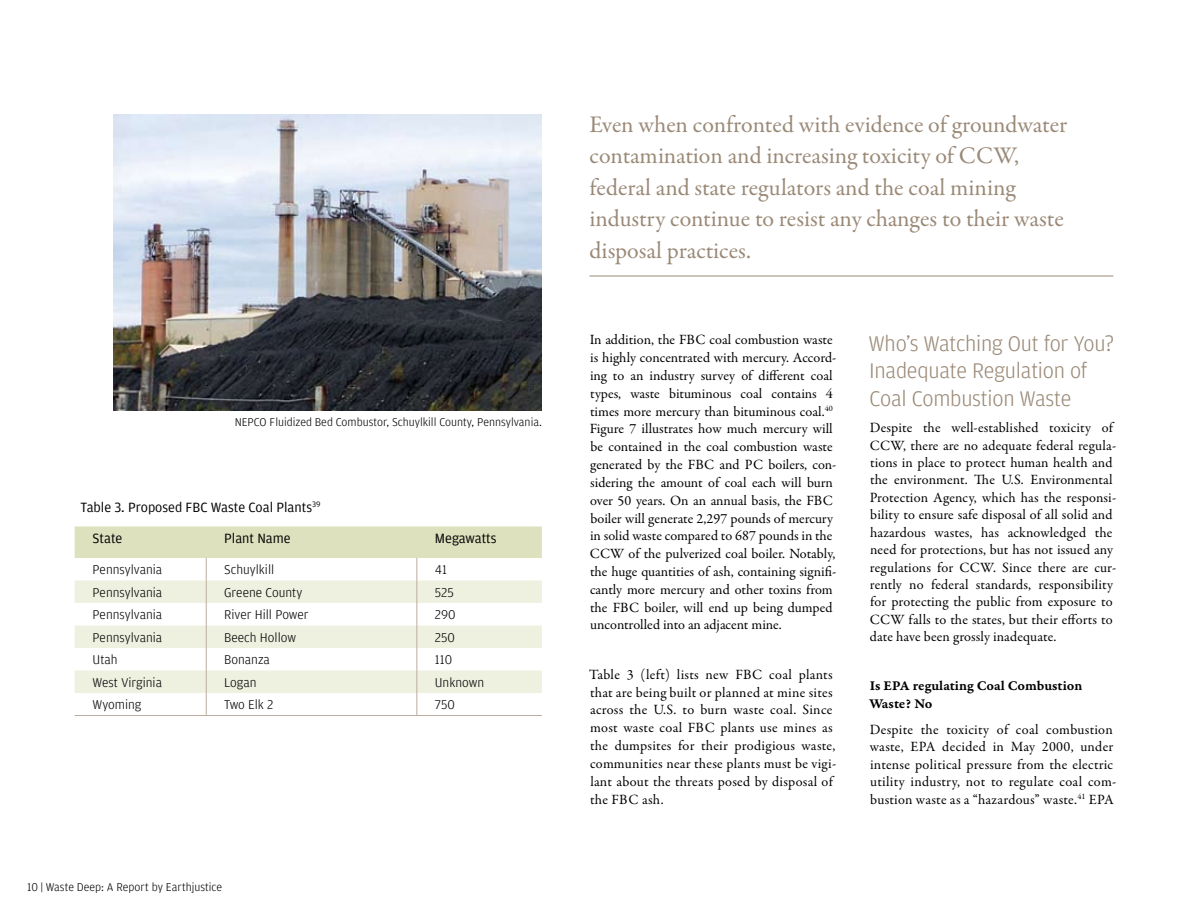
<style>
.page{position:relative;width:1188px;height:918px;background:#fff}
.page>*{position:absolute;margin:0;border:0;box-sizing:border-box;transform-origin:0 0}
.t1{font:24px/31.5px "Garamond Premr Pro";letter-spacing:-.005em;color:#9a8977}
.t2{font:300 22.5px/27.3px "Amplitude";letter-spacing:-.01em;color:#9a8977}
.t3{font:14.25px/17.9px "Garamond Premr Pro";letter-spacing:.005em;color:#000}
.t4{font:14.25px "Amplitude";color:#000}
.t5{font:14.25px/17.4px "Garamond Premr Pro Smbd Capt";color:#000}
.t6{font:300 13.5px "Amplitude";color:#000}
.t7{font:300 12px "Amplitude";color:#000}
</style>
<div class="page">
<img style="left:113px;top:114px;width:429px;height:297px">
<hr style="left:590px;top:276px;width:523px;height:1px;background:#9a8977">
<hr style="left:206px;top:715px;width:211px;height:1px;background:#bbac9d">
<hr style="left:75px;top:715px;width:131px;height:1px;background:#bbac9d">
<svg style="left:75px;top:526px;width:467px;height:189px"></svg>
<hr style="left:417px;top:715px;width:125px;height:1px;background:#bbac9d">
<p class="t7" style="left:235px;top:416px;width:309px">NEPCO Fluidized Bed Combustor, Schuylkill County, Pennsylvania.</p>
<p class="t4" style="left:81px;top:499px;width:241px">Table 3. Proposed FBC Waste Coal Plants<sup>39</sup></p>
<p class="t4" style="left:93px;top:531px;width:31px">State</p>
<p class="t4" style="left:224px;top:531px;width:68px">Plant Name</p>
<p class="t4" style="left:435px;top:531px;width:63px">Megawatts</p>
<p class="t6" style="left:93px;top:562px;width:71px">Pennsylvania</p>
<p class="t6" style="left:224px;top:562px;width:52px">Schuylkill</p>
<p class="t6" style="left:435px;top:562px;width:14px">41</p>
<p class="t6" style="left:93px;top:585px;width:71px">Pennsylvania</p>
<p class="t6" style="left:224px;top:585px;width:80px">Greene County</p>
<p class="t6" style="left:435px;top:585px;width:20px">525</p>
<p class="t6" style="left:93px;top:607px;width:71px">Pennsylvania</p>
<p class="t6" style="left:224px;top:607px;width:86px">River Hill Power</p>
<p class="t6" style="left:435px;top:607px;width:22px">290</p>
<p class="t6" style="left:93px;top:630px;width:71px">Pennsylvania</p>
<p class="t6" style="left:224px;top:630px;width:73px">Beech Hollow</p>
<p class="t6" style="left:435px;top:630px;width:22px">250</p>
<p class="t6" style="left:93px;top:652px;width:27px">Utah</p>
<p class="t6" style="left:224px;top:652px;width:47px">Bonanza</p>
<p class="t6" style="left:435px;top:652px;width:19px">110</p>
<p class="t6" style="left:93px;top:675px;width:71px">West Virginia</p>
<p class="t6" style="left:224px;top:675px;width:34px">Logan</p>
<p class="t6" style="left:435px;top:675px;width:51px">Unknown</p>
<p class="t6" style="left:93px;top:697px;width:50px">Wyoming</p>
<p class="t6" style="left:224px;top:697px;width:51px">Two Elk 2</p>
<p class="t6" style="left:435px;top:697px;width:21px">750</p>
<p class="t7" style="left:27px;top:880px;width:197px">10 | Waste Deep: A Report by Earthjustice</p>
<h1 class="t1" style="left:590px;top:109px;width:479px">Even when confronted with evidence of groundwater contamination and increasing toxicity of CCW, federal and state regulators and the coal mining industry continue to resist any changes to their waste disposal practices.</h1>
<p class="t3" style="left:590px;top:331px;width:248px">In addition, the FBC coal combustion waste is highly concentrated with mercury. Accord&shy;ing to an industry survey of different coal types, waste bituminous coal contains 4 times more mercury than bituminous coal.<sup>40<br></sup>Figure 7 illustrates how much mercury will be contained in the coal combustion waste generated by the FBC and PC boilers, con&shy;sidering the amount of coal each will burn over 50 years. On an annual basis, the FBC boiler will generate 2,297 pounds of mercury in solid waste compared to 687 pounds in the CCW of the pulverized coal boiler. Notably, the huge quantities of ash, containing signifi&shy;cantly more mercury and other toxins from the FBC boiler, will end up being dumped uncontrolled into an adjacent mine.</p>
<p class="t3" style="left:589px;top:666px;width:248px">Table 3 (left) lists new FBC coal plants that are being built or planned at mine sites across the U.S. to burn waste coal. Since most waste coal FBC plants use mines as the dumpsites for their prodigious waste, communities near these plants must be vigi&shy;lant about the threats posed by disposal of the FBC ash.</p>
<h2 class="t2" style="left:869px;top:330px;width:247px">Who’s Watching Out for You?<br>Inadequate Regulation of<br>Coal Combustion Waste</h2>
<p class="t3" style="left:870px;top:419px;width:248px;line-height:17.4px">Despite the well-established toxicity of CCW, there are no adequate federal regula&shy;tions in place to protect human health and the environment. The U.S. Environmental Protection Agency, which has the responsi&shy;bility to ensure safe disposal of all solid and hazardous wastes, has acknowledged the need for protections, but has not issued any regulations for CCW. Since there are cur&shy;rently no federal standards, responsibility for protecting the public from exposure to CCW falls to the states, but their efforts to date have been grossly inadequate.</p>
<p class="t5" style="left:869px;top:677px;width:215px">Is EPA regulating Coal Combustion<br>Waste? No</p>
<p class="t3" style="left:870px;top:721px;width:248px;line-height:17.4px">Despite the toxicity of coal combustion waste, EPA decided in May 2000, under intense political pressure from the electric utility industry, not to regulate coal com&shy;bustion waste as a “hazardous” waste.<sup>41</sup> EPA</p>
</div>
